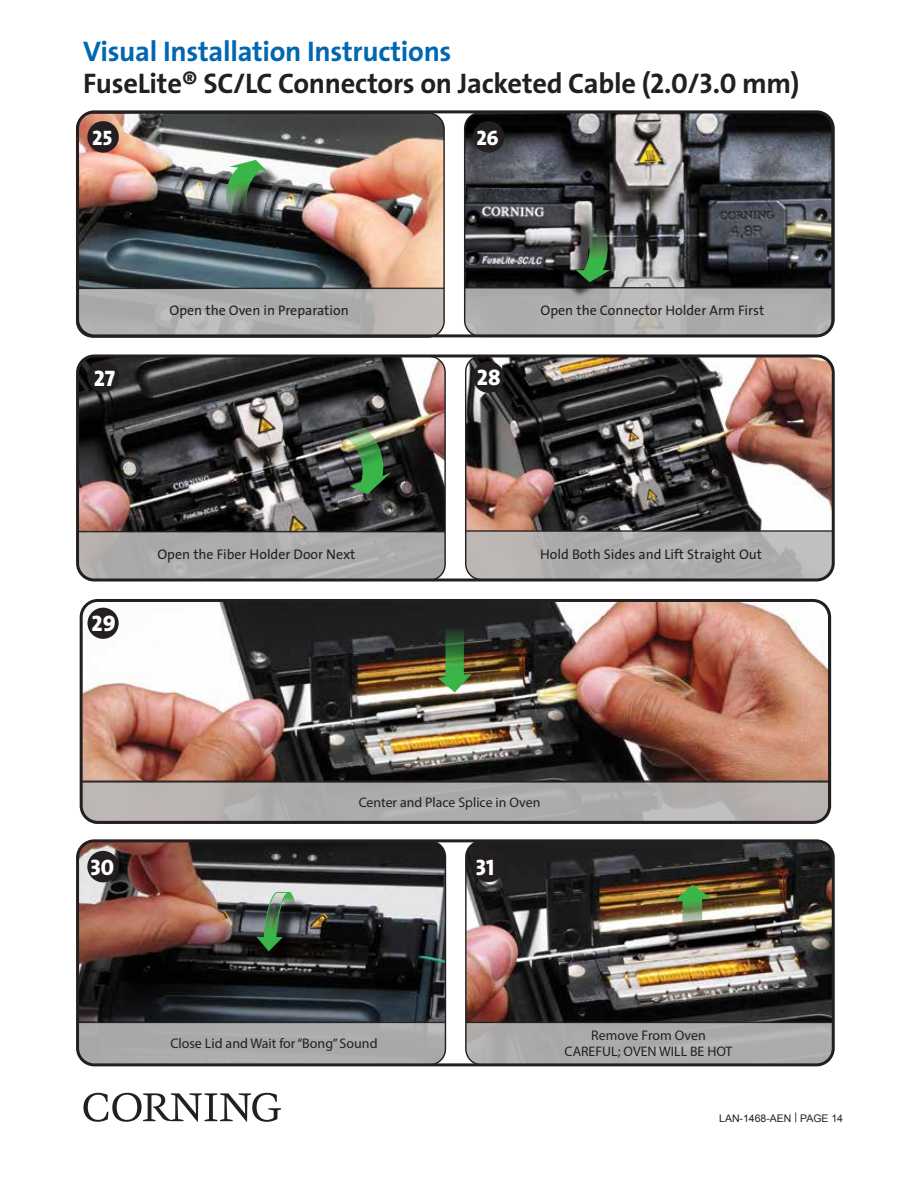
<style>
.page{position:relative;width:918px;height:1188px;background:#fff}
.page>*{position:absolute;margin:0;border:0;box-sizing:border-box;transform-origin:0 0}
.t1{font:700 28.5px/31.5px "The Sans";letter-spacing:-.01em;color:#231f20}
.t2{font:22.5px "The Sans Extra Bold Caps";color:#fff}
.t3{font:21px "The Sans Extra Bold Caps";color:#fff}
.t4{font:13.95px "The Sans";color:#231f20}
.t5{font:13.95px "Myriad Pro";color:#231f20}
.t6{font:13.8px "Myriad Pro";color:#231f20}
.t7{font:10.5px "Arial";color:#231f20}
.s1{color:#0067b1}
.s2{font-family:"The Sans Bold Caps";font-weight:400}
</style>
<div class="page">
<img style="left:80px;top:358px;width:364px;height:173px">
<svg style="left:80px;top:531px;width:364px;height:47px;background:#a8a7a7"></svg>
<img style="left:467px;top:358px;width:364px;height:172px">
<svg style="left:466px;top:530px;width:365px;height:48px;background:#adabab"></svg>
<img style="left:80px;top:114px;width:363px;height:174px">
<svg style="left:78px;top:288px;width:365px;height:48px;background:#aeadad"></svg>
<img style="left:465px;top:114px;width:366px;height:100px">
<div style="left:76px;top:110px;width:759px;height:227px;border:3px solid #231f20;border-radius:17px"></div>
<div style="left:87px;top:121px;width:32px;height:32px;background:#231f20;border-radius:50%"></div>
<div style="left:473px;top:121px;width:31px;height:32px;background:#231f20;border-radius:50%"></div>
<div style="left:87px;top:361px;width:32px;height:31px;background:#231f20;border-radius:50%"></div>
<div style="left:473px;top:361px;width:31px;height:32px;background:#231f20;border-radius:50%"></div>
<div style="left:76px;top:112px;width:369px;height:226px;border:1px solid #231f20;border-radius:16px"></div>
<img style="left:230px;top:164px;width:55px;height:69px">
<svg style="left:226px;top:160px;width:42px;height:56px;background:#5a8161"></svg>
<img style="left:338px;top:425px;width:53px;height:69px">
<svg style="left:465px;top:214px;width:367px;height:122px;background:#6f7171"></svg>
<img style="left:467px;top:843px;width:364px;height:179px">
<svg style="left:467px;top:1022px;width:364px;height:43px;background:#a8a8a8"></svg>
<img style="left:674px;top:885px;width:36px;height:46px">
<img style="left:80px;top:843px;width:365px;height:179px">
<svg style="left:79px;top:1022px;width:365px;height:43px;background:#a6a6a7"></svg>
<img style="left:261px;top:896px;width:52px;height:72px">
<svg style="left:256px;top:891px;width:46px;height:61px;background:#526858"></svg>
<div style="left:76px;top:839px;width:759px;height:227px;border:3px solid #231f20;border-radius:17px"></div>
<div style="left:87px;top:851px;width:32px;height:31px;background:#231f20;border-radius:50%"></div>
<div style="left:473px;top:851px;width:31px;height:31px;background:#231f20;border-radius:50%"></div>
<svg style="left:83px;top:1093px;width:198px;height:29px"></svg>
<div style="left:76px;top:354px;width:759px;height:228px;border:3px solid #231f20;border-radius:17px"></div>
<img style="left:84px;top:599px;width:743px;height:181px">
<svg style="left:81px;top:780px;width:746px;height:40px;background:#a9a6a5"></svg>
<div style="left:88px;top:608px;width:31px;height:31px;background:#231f20;border-radius:50%"></div>
<div style="left:80px;top:599px;width:751px;height:225px;border:3px solid #231f20;border-radius:17px"></div>
<svg style="left:438px;top:626px;width:34px;height:66px;background:#4b7040"></svg>
<h1 class="t1" style="left:83px;top:35px;width:718px"><span class="s1">Visual Installation Instructions<br></span>FuseLite® SC/LC Connectors on Jacketed Cable (<span class="s2">2</span>.<span class="s2">0</span>/<span class="s2">3</span>.<span class="s2">0</span> mm)</h1>
<h3 class="t3" style="left:92px;top:120px;width:22px">25</h3>
<h3 class="t3" style="left:476px;top:120px;width:24px">26</h3>
<p class="t4" style="left:170px;top:299px;width:181px">Open the Oven in Preparation</p>
<h2 class="t2" style="left:94px;top:359px;width:23px">27</h2>
<h2 class="t2" style="left:477px;top:359px;width:25px">28</h2>
<p class="t4" style="left:541px;top:299px;width:225px">Open the Connector Holder Arm First</p>
<h2 class="t2" style="left:92px;top:605px;width:26px">29</h2>
<p class="t4" style="left:157px;top:543px;width:200px">Open the Fiber Holder Door Next</p>
<p class="t4" style="left:540px;top:543px;width:223px">Hold Both Sides and Lift Straight Out</p>
<p class="t6" style="left:359px;top:794px;width:183px">Center and Place Splice in Oven</p>
<h2 class="t2" style="left:90px;top:848px;width:25px">30</h2>
<h2 class="t2" style="left:476px;top:848px;width:20px">31</h2>
<p class="t5" style="left:170px;top:1035px;width:209px">Close Lid and Wait for “Bong” Sound</p>
<p class="t5" style="left:591px;top:1026px;width:116px">Remove From Oven</p>
<p class="t6" style="left:565px;top:1043px;width:169px">CAREFUL; OVEN WILL BE HOT</p>
<p class="t7" style="left:719px;top:1111px;width:125px">LAN-1468-AEN | PAGE 14</p>
</div>
